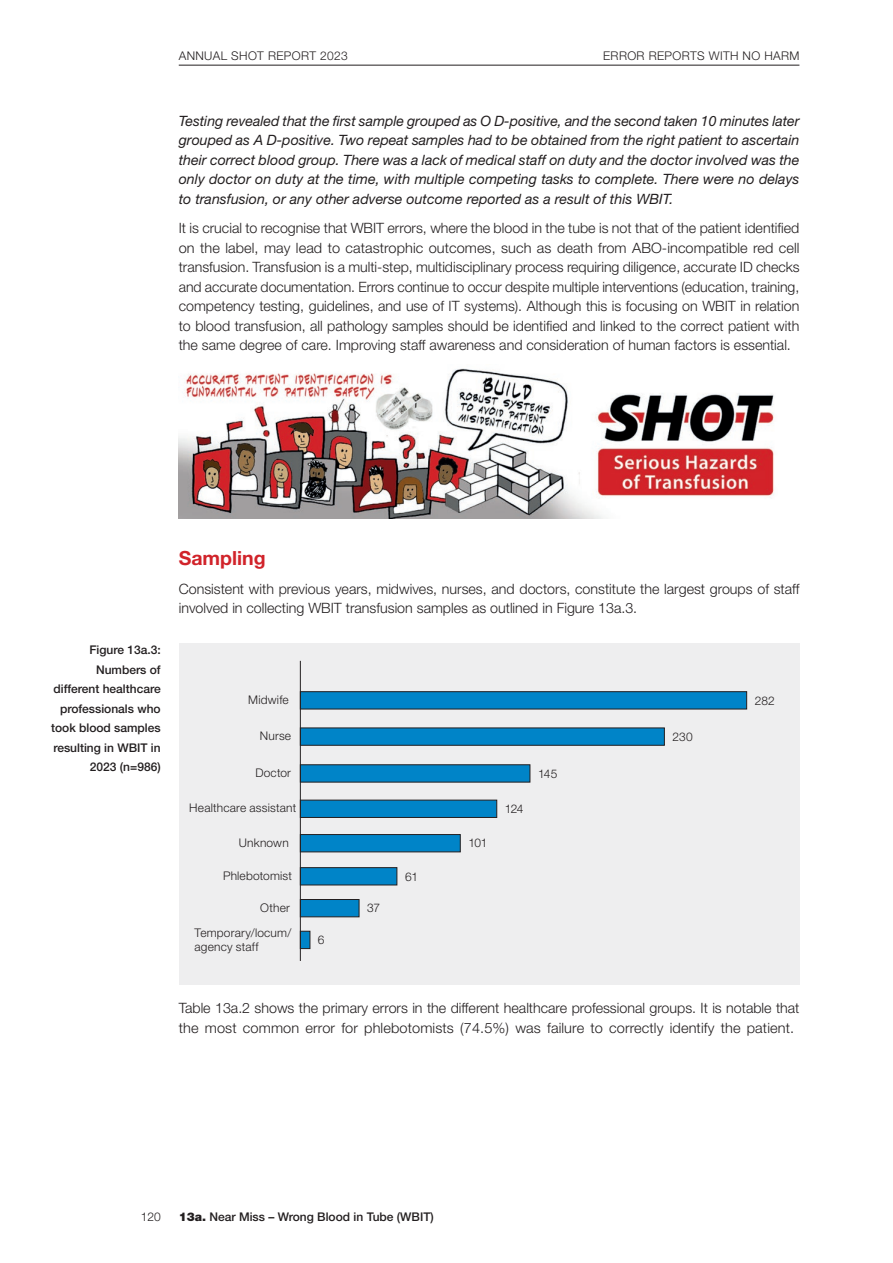
<style>
.page{position:relative;width:893px;height:1263px;background:#fff}
.page>*{position:absolute;margin:0;border:0;box-sizing:border-box;transform-origin:0 0}
.t1{font:700 19.5px "Helvetica Neue LT Std";color:#d1232a}
.t2{font:300 14.25px/19.5px "Helvetica Neue LT Std";color:#231f20}
.t3{font:italic 14.25px/19.5px "Helvetica Neue LT Std";color:#231f20;text-align:justify}
.t4{font:300 12px/14.2px "Helvetica Neue LT Std";letter-spacing:.015em;color:#231f20}
.t5{font:500 12px/19.5px "Helvetica Neue LT Std";color:#231f20;text-align:right}
.s1{font-weight:900}
</style>
<div class="page">
<hr style="left:179px;top:65px;width:620px;height:1px;background:#231f20">
<img style="left:179px;top:368px;width:595px;height:151px">
<div style="left:179px;top:643px;width:620px;height:341px;background:#eeeeef"></div>
<svg style="left:301px;top:691px;width:446px;height:258px"></svg>
<hr style="left:300px;top:661px;width:1px;height:300px;background:#231f20">
<p class="t4" style="left:179px;top:48px;width:171px">ANNUAL SHOT REPORT 2023</p>
<p class="t4" style="left:603px;top:48px;width:198px">ERROR REPORTS WITH NO HARM</p>
<p class="t3" style="left:179px;top:111px;width:622px">Testing revealed that the first sample grouped as O D-positive, and the second taken 10 minutes later grouped as A D-positive. Two repeat samples had to be obtained from the right patient to ascertain their correct blood group. There was a lack of medical staff on duty and the doctor involved was the only doctor on duty at the time, with multiple competing tasks to complete. There were no delays to transfusion, or any other adverse outcome reported as a result of this WBIT.</p>
<p class="t2" style="left:179px;top:218px;width:622px;text-align:justify">It is crucial to recognise that WBIT errors, where the blood in the tube is not that of the patient identified on the label, may lead to catastrophic outcomes, such as death from ABO-incompatible red cell transfusion. Transfusion is a multi-step, multidisciplinary process requiring diligence, accurate ID checks and accurate documentation. Errors continue to occur despite multiple interventions (education, training, competency testing, guidelines, and use of IT systems). Although this is focusing on WBIT in relation to blood transfusion, all pathology samples should be identified and linked to the correct patient with the same degree of care. Improving staff awareness and consideration of human factors is essential.</p>
<p class="t5" style="left:51px;top:640px;width:111px">Figure 13a.3:<br>Numbers of different healthcare professionals who took blood samples resulting in WBIT in<br>2023 (n=986)</p>
<h1 class="t1" style="left:179px;top:546px;width:88px">Sampling</h1>
<p class="t2" style="left:179px;top:579px;width:622px">Consistent with previous years, midwives, nurses, and doctors, constitute the largest groups of staff involved in collecting WBIT transfusion samples as outlined in Figure 13a.3.</p>
<p class="t4" style="left:248px;top:692px;width:42px">Midwife</p>
<p class="t4" style="left:755px;top:693px;width:21px">282</p>
<p class="t4" style="left:260px;top:728px;width:33px">Nurse</p>
<p class="t4" style="left:673px;top:729px;width:22px">230</p>
<p class="t4" style="left:255px;top:765px;width:37px">Doctor</p>
<p class="t4" style="left:538px;top:766px;width:21px">145</p>
<p class="t4" style="left:189px;top:801px;width:108px">Healthcare assistant</p>
<p class="t4" style="left:505px;top:801px;width:20px">124</p>
<p class="t4" style="left:239px;top:835px;width:51px">Unknown</p>
<p class="t4" style="left:468px;top:836px;width:21px">101</p>
<p class="t4" style="left:223px;top:868px;width:70px">Phlebotomist</p>
<p class="t4" style="left:405px;top:869px;width:15px">61</p>
<p class="t4" style="left:260px;top:900px;width:31px">Other</p>
<p class="t4" style="left:367px;top:900px;width:15px">37</p>
<p class="t4" style="left:195px;top:925px;width:98px">Temporary/locum/ agency staff</p>
<p class="t4" style="left:318px;top:932px;width:8px">6</p>
<p class="t2" style="left:179px;top:998px;width:622px">Table 13a.2 shows the primary errors in the different healthcare professional groups. It is notable that the most common error for phlebotomists (74.5%) was failure to correctly identify the patient.</p>
<p class="t4" style="left:141px;top:1209px;width:22px">120</p>
<p class="t5" style="left:179px;top:1206px;width:257px"><span class="s1">13a.</span> Near Miss – Wrong Blood in Tube (WBIT)</p>
</div>
